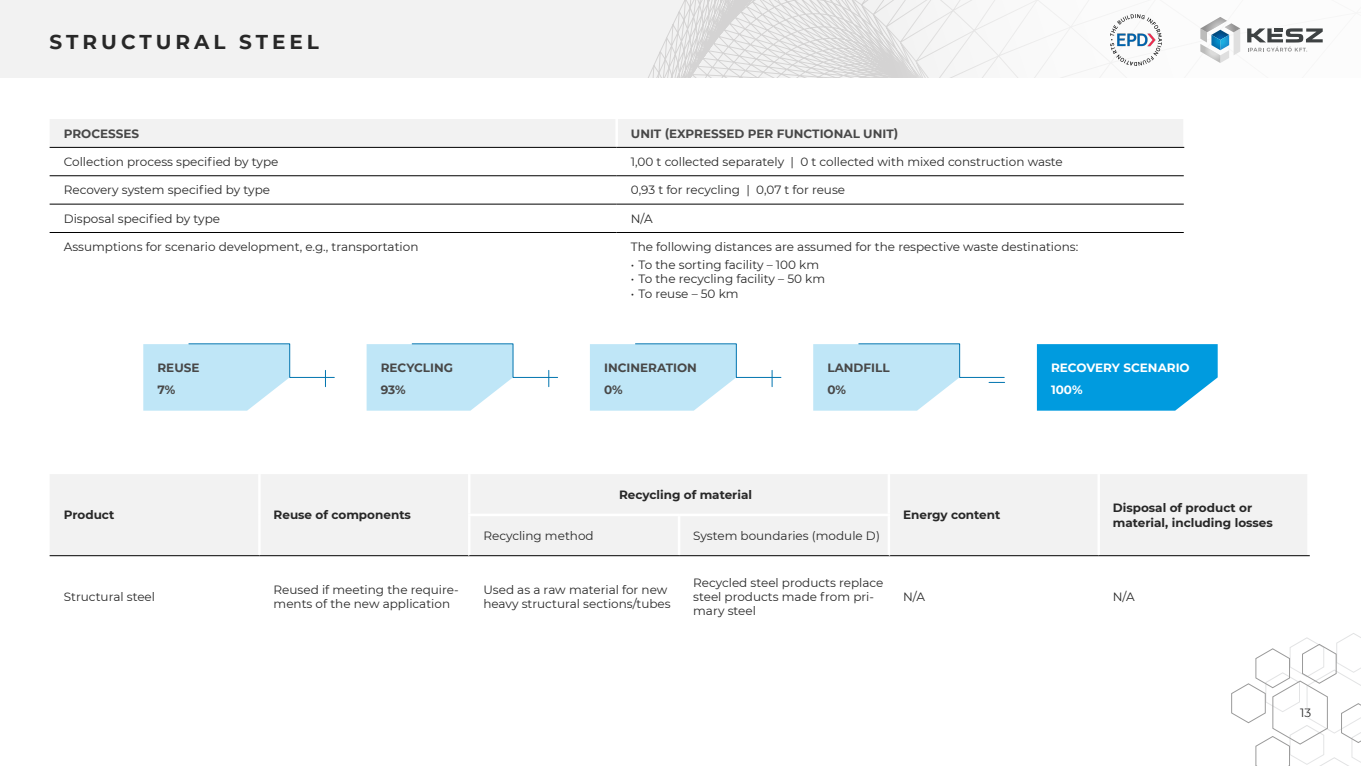
<style>
.page{position:relative;width:1361px;height:766px;background:#fff}
.page>*{position:absolute;margin:0;border:0;box-sizing:border-box;transform-origin:0 0}
.t1{font:700 20px "Montserrat";letter-spacing:.2em;color:#282828}
.t2{font:12px/14.4px "Montserrat";color:#282828}
.t3{font:700 12px/14.4px "Montserrat";color:#282828}
.t4{font:700 12px/22.5px "Montserrat";color:#484848}
.t5{font:700 12px/22.5px "Montserrat";color:#fff}
</style>
<div class="page">
<div style="left:0;top:0;width:1361px;height:78px;background:#f2f2f2"></div>
<svg style="left:648px;top:0;width:160px;height:78px"></svg>
<svg style="left:808px;top:0;width:515px;height:78px"></svg>
<svg style="left:1200px;top:17px;width:40px;height:46px"></svg>
<svg style="left:1211px;top:31px;width:18px;height:18px"></svg>
<svg style="left:1247px;top:28px;width:75px;height:24px"></svg>
<img style="left:1110px;top:14px;width:51px;height:52px">
<svg style="left:1231px;top:633px;width:130px;height:132px"></svg>
<div style="left:50px;top:119px;width:1134px;height:28px;background:#f2f2f2"></div>
<hr style="left:50px;top:147px;width:567px;height:1px;background:#000">
<hr style="left:617px;top:147px;width:567px;height:1px;background:#000">
<hr style="left:50px;top:175px;width:567px;height:1px;background:#000">
<hr style="left:617px;top:175px;width:566px;height:1px;background:#000">
<hr style="left:50px;top:204px;width:567px;height:1px;background:#000">
<hr style="left:617px;top:204px;width:566px;height:1px;background:#000">
<hr style="left:50px;top:232px;width:567px;height:1px;background:#000">
<hr style="left:617px;top:232px;width:566px;height:1px;background:#000">
<div style="left:50px;top:474px;width:1257px;height:81px;background:#f2f2f2"></div>
<hr style="left:258px;top:474px;width:3px;height:40px;background:#fff">
<hr style="left:1097px;top:474px;width:3px;height:40px;background:#fff">
<hr style="left:258px;top:514px;width:3px;height:41px;background:#fff">
<hr style="left:1097px;top:514px;width:3px;height:41px;background:#fff">
<hr style="left:50px;top:555px;width:209px;height:1px;background:#000">
<hr style="left:259px;top:555px;width:210px;height:1px;background:#000">
<hr style="left:889px;top:555px;width:209px;height:1px;background:#000">
<hr style="left:1098px;top:555px;width:211px;height:1px;background:#000">
<hr style="left:468px;top:474px;width:2px;height:39px;background:#fff">
<hr style="left:887px;top:474px;width:3px;height:39px;background:#fff">
<hr style="left:468px;top:513px;width:211px;height:3px;background:#fff">
<hr style="left:468px;top:516px;width:2px;height:39px;background:#fff">
<hr style="left:679px;top:513px;width:211px;height:3px;background:#fff">
<hr style="left:678px;top:516px;width:2px;height:39px;background:#fff">
<hr style="left:887px;top:516px;width:3px;height:39px;background:#fff">
<hr style="left:469px;top:555px;width:210px;height:1px;background:#000">
<hr style="left:679px;top:555px;width:210px;height:1px;background:#000">
<svg style="left:143px;top:343px;width:192px;height:67px"></svg>
<svg style="left:367px;top:343px;width:191px;height:67px"></svg>
<svg style="left:590px;top:343px;width:191px;height:67px"></svg>
<svg style="left:1037px;top:344px;width:180px;height:66px;background:#0ea0e0"></svg>
<svg style="left:813px;top:343px;width:192px;height:67px"></svg>
<h1 class="t1" style="left:50px;top:27px;width:271px">STRUCTURAL STEEL</h1>
<p class="t4" style="left:64px;top:121px;width:77px">PROCESSES</p>
<p class="t4" style="left:631px;top:121px;width:269px">UNIT (EXPRESSED PER FUNCTIONAL UNIT)</p>
<p class="t2" style="left:64px;top:154px;width:216px">Collection process specified by type</p>
<p class="t2" style="left:631px;top:154px;width:433px">1,00 t collected separately | 0 t collected with mixed construction waste</p>
<p class="t2" style="left:64px;top:182px;width:208px">Recovery system specified by type</p>
<p class="t2" style="left:631px;top:182px;width:216px">0,93 t for recycling | 0,07 t for reuse</p>
<p class="t2" style="left:64px;top:211px;width:158px">Disposal specified by type</p>
<p class="t2" style="left:631px;top:211px;width:23px">N/A</p>
<p class="t2" style="left:64px;top:239px;width:356px">Assumptions for scenario development, e.g., transportation</p>
<p class="t2" style="left:631px;top:239px;width:449px">The following distances are assumed for the respective waste destinations:</p>
<p class="t2" style="left:631px;top:257px;width:190px">• To the sorting facility – 100 km</p>
<p class="t2" style="left:631px;top:271px;width:196px">• To the recycling facility – 50 km</p>
<p class="t2" style="left:631px;top:285px;width:109px">• To reuse – 50 km</p>
<p class="t4" style="left:157px;top:356px;width:44px">REUSE<br>7%</p>
<p class="t4" style="left:381px;top:356px;width:74px">RECYCLING<br>93%</p>
<p class="t4" style="left:604px;top:356px;width:94px">INCINERATION<br>0%</p>
<p class="t5" style="left:1051px;top:356px;width:140px">RECOVERY SCENARIO<br>100%</p>
<p class="t4" style="left:827px;top:356px;width:64px">LANDFILL<br>0%</p>
<p class="t3" style="left:64px;top:507px;width:52px">Product</p>
<p class="t3" style="left:274px;top:507px;width:139px">Reuse of components</p>
<p class="t3" style="left:619px;top:486px;width:135px">Recycling of material</p>
<p class="t2" style="left:483px;top:528px;width:112px">Recycling method</p>
<p class="t2" style="left:693px;top:528px;width:188px">System boundaries (module D)</p>
<p class="t2" style="left:64px;top:589px;width:93px">Structural steel</p>
<p class="t2" style="left:274px;top:581px;width:187px">Reused if meeting the require&shy;ments of the new application</p>
<p class="t2" style="left:483px;top:581px;width:189px">Used as a raw material for new heavy structural sections/tubes</p>
<p class="t2" style="left:693px;top:574px;width:192px">Recycled steel products replace steel products made from pri&shy;mary steel</p>
<p class="t3" style="left:903px;top:507px;width:99px">Energy content</p>
<p class="t3" style="left:1113px;top:500px;width:161px">Disposal of product or material, including losses</p>
<p class="t2" style="left:903px;top:589px;width:23px">N/A</p>
<p class="t2" style="left:1113px;top:589px;width:23px">N/A</p>
<p class="t2" style="left:1300px;top:705px;width:13px">13</p>
</div>
